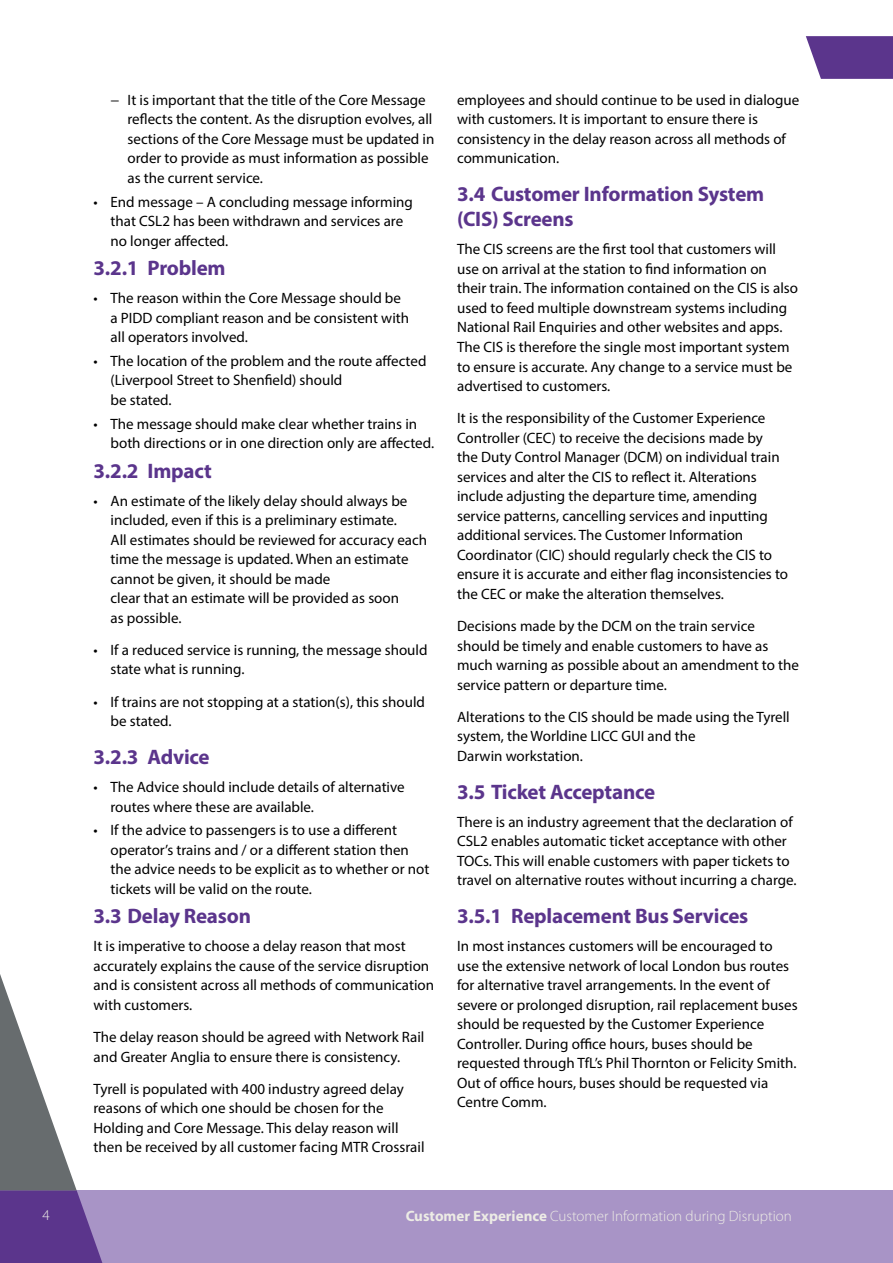
<style>
.page{position:relative;width:893px;height:1263px;background:#fff}
.page>*{position:absolute;margin:0;border:0;box-sizing:border-box;transform-origin:0 0}
.t1{font:700 21px/25.2px "Myriad Pro";letter-spacing:-.01em;color:#5b358c}
.t2{font:15px/19.5px "Myriad Pro";color:#000}
.t3{font:300 15px "Myriad Pro";color:#edece5}
.s1{font-weight:700}
</style>
<div class="page">
<div style="left:0;top:1190px;width:893px;height:73px;background:#a894c6"></div>
<svg style="left:0;top:974px;width:102px;height:289px"></svg>
<svg style="left:806px;top:36px;width:87px;height:43px;background:#694796"></svg>
<p class="t2" style="left:128px;top:90px;width:308px;text-indent:-17px">− It is important that the title of the Core Message reflects the content. As the disruption evolves, all sections of the Core Message must be updated in order to provide as must information as possible as the current service.</p>
<p class="t2" style="left:111px;top:192px;width:304px;text-indent:-17px">• End message – A concluding message informing that CSL2 has been withdrawn and services are no longer affected.</p>
<h1 class="t1" style="left:94px;top:255px;width:134px">3.2.1 Problem</h1>
<p class="t2" style="left:111px;top:288px;width:300px;text-indent:-17px">• The reason within the Core Message should be a PIDD compliant reason and be consistent with all operators involved.</p>
<p class="t2" style="left:111px;top:351px;width:317px;text-indent:-17px">• The location of the problem and the route affected (Liverpool Street to Shenfield) should<br>be stated.</p>
<p class="t2" style="left:111px;top:413px;width:325px;text-indent:-17px">• The message should make clear whether trains in both directions or in one direction only are affected.</p>
<h1 class="t1" style="left:94px;top:457px;width:120px">3.2.2 Impact</h1>
<p class="t2" style="left:111px;top:490px;width:318px;text-indent:-17px">• An estimate of the likely delay should always be included, even if this is a preliminary estimate.<br>All estimates should be reviewed for accuracy each time the message is updated. When an estimate cannot be given, it should be made<br>clear that an estimate will be provided as soon<br>as possible.</p>
<p class="t2" style="left:111px;top:640px;width:318px;text-indent:-17px">• If a reduced service is running, the message should state what is running.</p>
<p class="t2" style="left:111px;top:691px;width:316px;text-indent:-17px">• If trains are not stopping at a station(s), this should be stated.</p>
<h1 class="t1" style="left:94px;top:744px;width:118px">3.2.3 Advice</h1>
<p class="t2" style="left:111px;top:777px;width:296px;text-indent:-17px">• The Advice should include details of alternative routes where these are available.</p>
<p class="t2" style="left:111px;top:820px;width:320px;text-indent:-17px">• If the advice to passengers is to use a different operator’s trains and / or a different station then the advice needs to be explicit as to whether or not tickets will be valid on the route.</p>
<h1 class="t1" style="left:94px;top:903px;width:159px">3.3 Delay Reason</h1>
<p class="t2" style="left:94px;top:936px;width:342px">It is imperative to choose a delay reason that most accurately explains the cause of the service disruption and is consistent across all methods of communication with customers.</p>
<p class="t2" style="left:94px;top:1027px;width:332px">The delay reason should be agreed with Network Rail and Greater Anglia to ensure there is consistency.</p>
<p class="t2" style="left:94px;top:1079px;width:332px">Tyrell is populated with 400 industry agreed delay reasons of which one should be chosen for the Holding and Core Message. This delay reason will then be received by all customer facing MTR Crossrail</p>
<p class="t2" style="left:457px;top:90px;width:344px">employees and should continue to be used in dialogue with customers. It is important to ensure there is consistency in the delay reason across all methods of communication.</p>
<h1 class="t1" style="left:457px;top:181px;width:309px">3.4 Customer Information System (CIS) Screens</h1>
<p class="t2" style="left:457px;top:239px;width:342px">The CIS screens are the first tool that customers will use on arrival at the station to find information on their train. The information contained on the CIS is also used to feed multiple downstream systems including National Rail Enquiries and other websites and apps.<br>The CIS is therefore the single most important system to ensure is accurate. Any change to a service must be advertised to customers.</p>
<p class="t2" style="left:457px;top:408px;width:333px">It is the responsibility of the Customer Experience Controller (CEC) to receive the decisions made by<br>the Duty Control Manager (DCM) on individual train services and alter the CIS to reflect it. Alterations include adjusting the departure time, amending service patterns, cancelling services and inputting additional services. The Customer Information Coordinator (CIC) should regularly check the CIS to ensure it is accurate and either flag inconsistencies to the CEC or make the alteration themselves.</p>
<p class="t2" style="left:457px;top:616px;width:343px">Decisions made by the DCM on the train service should be timely and enable customers to have as much warning as possible about an amendment to the service pattern or departure time.</p>
<p class="t2" style="left:457px;top:707px;width:334px">Alterations to the CIS should be made using the Tyrell system, the Worldine LICC GUI and the<br>Darwin workstation.</p>
<h1 class="t1" style="left:457px;top:778px;width:200px">3.5 Ticket Acceptance</h1>
<p class="t2" style="left:457px;top:812px;width:341px">There is an industry agreement that the declaration of CSL2 enables automatic ticket acceptance with other TOCs. This will enable customers with paper tickets to travel on alternative routes without incurring a charge.</p>
<h1 class="t1" style="left:457px;top:903px;width:293px">3.5.1 Replacement Bus Services</h1>
<p class="t2" style="left:457px;top:936px;width:342px">In most instances customers will be encouraged to use the extensive network of local London bus routes for alternative travel arrangements. In the event of severe or prolonged disruption, rail replacement buses should be requested by the Customer Experience Controller. During office hours, buses should be requested through TfL’s Phil Thornton or Felicity Smith.<br>Out of office hours, buses should be requested via Centre Comm.</p>
<p class="t3" style="left:43px;top:1207px;width:9px">4</p>
<p class="t3" style="left:406px;top:1207px;width:388px"><span class="s1">Customer Experience</span> Customer Information during Disruption</p>
</div>
